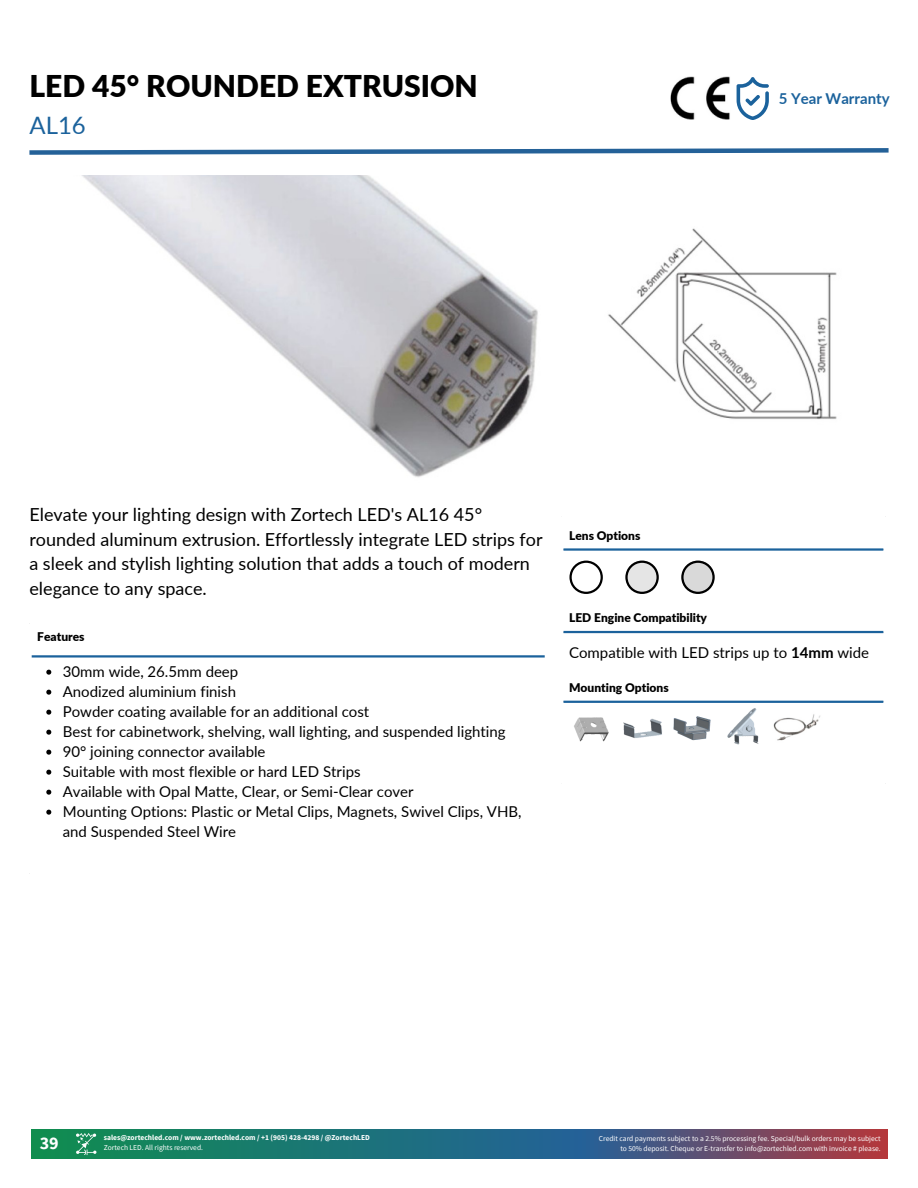
<style>
.page{position:relative;width:918px;height:1188px;background:#fff}
.page>*{position:absolute;margin:0;border:0;box-sizing:border-box;transform-origin:0 0}
.t1{font:900 30px "Lato";color:#000}
.t2{font:24px "Lato";color:#1b629c}
.t3{font:18px/24.8px "Lato";color:#000}
.t4{font:700 18px "Source Sans Pro";color:#fff}
.t5{font:15px/20px "Lato";color:#000}
.t6{font:700 15px "Lato";color:#1b629c}
.t7{font:900 12px "Lato";color:#000}
.t8{font:7.5px/10.1px "Source Sans Pro";color:#fff;text-align:right}
.t9{font:700 7.5px "Source Sans Pro";color:#fff}
.s1{font-weight:700}
</style>
<div class="page">
<img style="left:608px;top:228px;width:229px;height:192px">
<img style="left:81px;top:175px;width:457px;height:302px">
<svg style="left:737px;top:77px;width:32px;height:43px"></svg>
<svg style="left:46px;top:670px;width:5px;height:5px"></svg>
<svg style="left:46px;top:690px;width:5px;height:5px"></svg>
<svg style="left:46px;top:710px;width:5px;height:5px"></svg>
<svg style="left:46px;top:730px;width:5px;height:5px"></svg>
<svg style="left:46px;top:750px;width:5px;height:5px"></svg>
<svg style="left:46px;top:770px;width:5px;height:5px"></svg>
<svg style="left:46px;top:790px;width:5px;height:5px"></svg>
<svg style="left:46px;top:810px;width:5px;height:5px"></svg>
<hr style="left:32px;top:655px;width:513px;height:3px;background:#1b629c">
<hr style="left:563px;top:548px;width:320px;height:3px;background:#1b629c">
<hr style="left:563px;top:631px;width:320px;height:2px;background:#1b629c">
<hr style="left:563px;top:701px;width:320px;height:2px;background:#1b629c">
<svg style="left:29px;top:148px;width:860px;height:7px"></svg>
<img style="left:563px;top:700px;width:45px;height:42px">
<svg style="left:569px;top:561px;width:34px;height:33px"></svg>
<svg style="left:625px;top:561px;width:34px;height:33px"></svg>
<svg style="left:681px;top:561px;width:34px;height:33px"></svg>
<img style="left:608px;top:700px;width:51px;height:38px">
<img style="left:659px;top:700px;width:51px;height:41px">
<img style="left:710px;top:700px;width:68px;height:45px">
<img style="left:761px;top:712px;width:59px;height:33px">
<img style="left:670px;top:77px;width:60px;height:43px">
<svg style="left:32px;top:1129px;width:856px;height:30px;background:#38676f"></svg>
<img style="left:76px;top:1133px;width:20px;height:23px">
<p class="t1" style="left:29px;top:67px;width:450px">LED 45° ROUNDED EXTRUSION</p>
<p class="t2" style="left:29px;top:110px;width:58px">AL16</p>
<h1 class="t6" style="left:779px;top:89px;width:113px">5 Year Warranty</h1>
<p class="t3" style="left:29px;top:502px;width:515px">Elevate your lighting design with Zortech LED's AL16 45° rounded aluminum extrusion. Effortlessly integrate LED strips for a sleek and stylish lighting solution that adds a touch of modern elegance to any space.</p>
<h2 class="t7" style="left:37px;top:629px;width:49px">Features</h2>
<p class="t5" style="left:63px;top:661px;width:177px">30mm wide, 26.5mm deep</p>
<p class="t5" style="left:63px;top:681px;width:175px">Anodized aluminium finish</p>
<h4 class="t5" style="left:63px;top:701px;width:308px">Powder coating available for an additional cost</h4>
<h3 class="t5" style="left:63px;top:721px;width:444px">Best for cabinetwork, shelving, wall lighting, and suspended lighting</h3>
<p class="t5" style="left:63px;top:741px;width:204px">90° joining connector available</p>
<p class="t5" style="left:63px;top:761px;width:299px">Suitable with most flexible or hard LED Strips</p>
<p class="t5" style="left:63px;top:781px;width:352px">Available with Opal Matte, Clear, or Semi-Clear cover</p>
<p class="t5" style="left:63px;top:801px;width:460px">Mounting Options: Plastic or Metal Clips, Magnets, Swivel Clips, VHB, and Suspended Steel Wire</p>
<p class="t7" style="left:569px;top:528px;width:73px">Lens Options</p>
<p class="t7" style="left:569px;top:611px;width:139px">LED Engine Compatibility</p>
<p class="t5" style="left:569px;top:642px;width:302px">Compatible with LED strips up to <span class="s1">14mm</span> wide</p>
<p class="t7" style="left:569px;top:680px;width:101px">Mounting Options</p>
<p class="t9" style="left:104px;top:1133px;width:268px">sales@zortechled.com / www.zortechled.com / +1 (905) 428-4298 / @ZortechLED</p>
<p class="t4" style="left:40px;top:1132px;width:20px">39</p>
<p class="t8" style="left:104px;top:1143px;width:101px">Zortech LED. All rights reserved.</p>
<p class="t8" style="left:599px;top:1133px;width:283px">Credit card payments subject to a 2.5% processing fee. Special/bulk orders may be subject to 50% deposit. Cheque or E-transfer to info@zortechled.com with invoice # please.</p>
</div>
